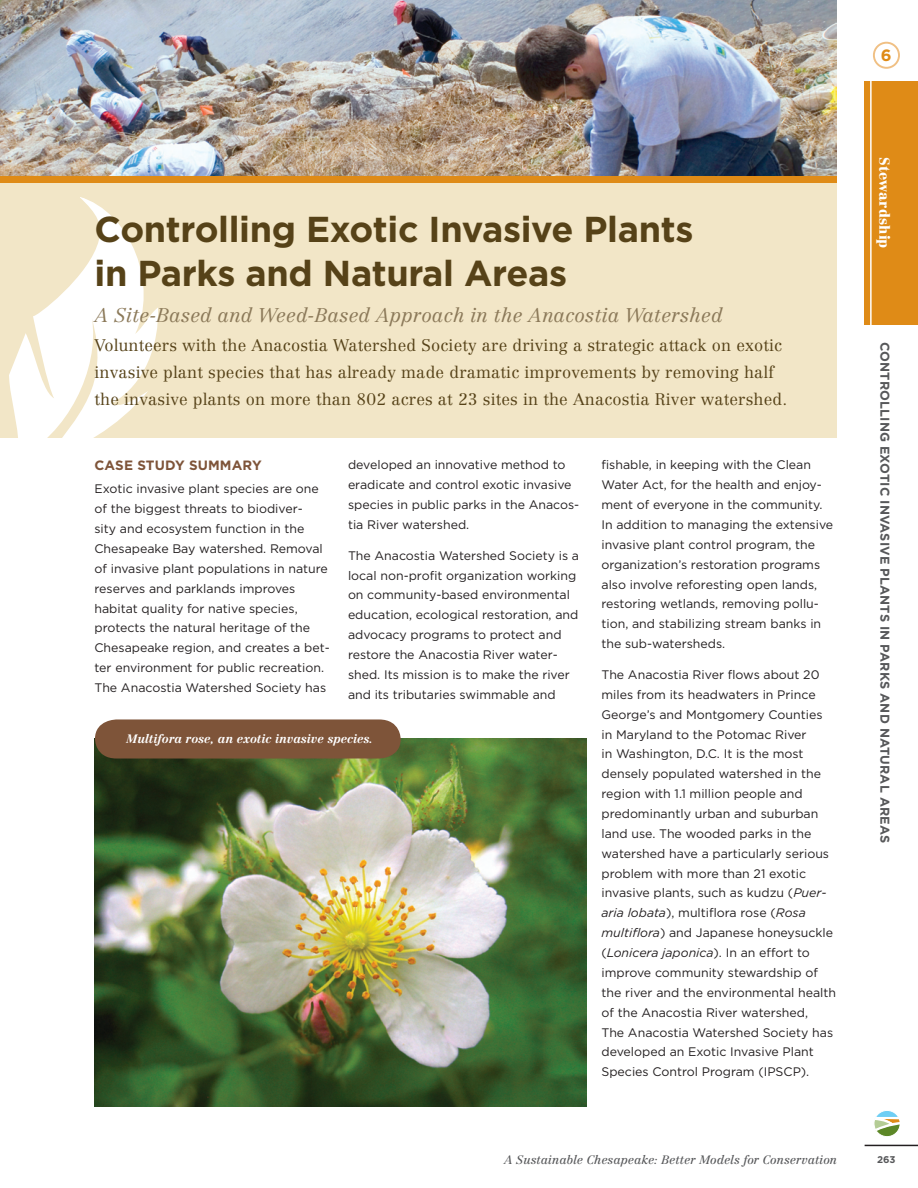
<style>
.page{position:relative;width:918px;height:1188px;background:#fff}
.page>*{position:absolute;margin:0;border:0;box-sizing:border-box;transform-origin:0 0}
.SectionTitle{font:700 36px/43.2px "Gotham";letter-spacing:-.01em;color:#564218}
.SectionTitle-SubText{font:italic 300 19.5px "Centennial";color:#8b7959}
.Pull_Quote{font:300 16.5px/27px "Centennial";letter-spacing:.01em;color:#564218}
.Paragraph_Sub_Sectio{font:700 16.35px "Gotham";color:#df8b17}
.ChapterName-OnTab{font:900 14.25px "Centennial";letter-spacing:.01em;color:#fff}
.Paragraph_Sub_Titles{font:700 13.5px "Gotham";letter-spacing:.01em;color:#7e5439}
.SectionName-OnTab{font:700 12.75px "Gotham";letter-spacing:.01em;color:#57585a}
.Paragraph_Style{font:12.3px/19.8px "Gotham";color:#231f20}
.Page_Footer{font:italic 12px "Centennial";color:#57585a}
.Photo_Caption{font:italic 700 12px "Centennial";color:#fff}
.Paragraph_Sub_Sectio-2{font:700 9.75px "Gotham";color:#57585a}
.s1{font-style:italic}
</style>
<div class="page">
<svg style="left:876px;top:1112px;width:24px;height:24px"></svg>
<div style="left:874px;top:1110px;width:26px;height:26px;border:1px solid #fff;border-radius:50%"></div>
<div style="left:865px;top:81px;width:53px;height:244px;background:#df8b17"></div>
<div style="left:873px;top:42px;width:27px;height:27px;border:2px solid #f0c084;border-radius:50%"></div>
<hr style="left:865px;top:1145px;width:53px;height:1px;background:#231f20">
<hr style="left:870px;top:69px;width:2px;height:269px;background:#fff">
<div style="left:0;top:176px;width:837px;height:262px;background:#f2e6c7"></div>
<svg style="left:9px;top:197px;width:149px;height:241px"></svg>
<div style="left:0;top:176px;width:837px;height:7px;background:#df8b17"></div>
<img style="left:0;top:0;width:837px;height:176px">
<img style="left:94px;top:738px;width:492px;height:369px">
<svg style="left:95px;top:719px;width:306px;height:40px;background:#7f583d"></svg>
<p class="SectionTitle" style="left:94px;top:207px;width:600px">Controlling Exotic I nvasive Plants in Parks and Natural Areas</p>
<p class="SectionTitle-SubText" style="left:94px;top:303px;width:630px">A Site-Based and Weed-Based Approach in the Anacostia Watershed</p>
<p class="Pull_Quote" style="left:94px;top:332px;width:694px">Volunteers with the Anacostia Watershed Society are driving a strategic attack on exotic invasive plant species that has already made dramatic improvements by removing half the invasive plants on more than 802 acres at 23 sites in the Anacostia River watershed.</p>
<p class="Paragraph_Sub_Titles" style="left:94px;top:458px;width:169px">Case Study Summary</p>
<p class="Paragraph_Style" style="left:94px;top:479px;width:237px">Exotic invasive plant species are one of the biggest threats to biodiver-<br>sity and ecosystem function in the Chesapeake Bay watershed. Removal of invasive plant populations in nature reserves and parklands improves habitat quality for native species, protects the natural heritage of the Chesapeake region, and creates a bet&shy;ter environment for public recreation.<br>The Anacostia Watershed Society has</p>
<p class="Paragraph_Style" style="left:348px;top:455px;width:233px">developed an innovative method to eradicate and control exotic invasive species in public parks in the Anacos&shy;tia River watershed.</p>
<p class="Paragraph_Style" style="left:348px;top:545px;width:233px">The Anacostia Watershed Society is a local non-profit organization working on community-based environmental education, ecological restoration, and advocacy programs to protect and restore the Anacostia River water&shy;shed. Its mission is to make the river and its tributaries swimmable and</p>
<p class="Photo_Caption" style="left:127px;top:731px;width:248px">Multifora rose, an exotic invasive species.</p>
<p class="Paragraph_Style" style="left:602px;top:455px;width:233px">fishable, in keeping with the Clean Water Act, for the health and enjoy&shy;ment of everyone in the community.<br>In addition to managing the extensive invasive plant control program, the organization’s restoration programs also involve reforesting open lands, restoring wetlands, removing pollu&shy;tion, and stabilizing stream banks in the sub-watersheds.</p>
<p class="Paragraph_Style" style="left:602px;top:664px;width:236px">The Anacostia River flows about 20 miles from its headwaters in Prince George’s and Montgomery Counties in Maryland to the Potomac River<br>in Washington, D.C. It is the most densely populated watershed in the region with 1.1 million people and predominantly urban and suburban land use. The wooded parks in the watershed have a particularly serious problem with more than 21 exotic invasive plants, such as kudzu (<span class="s1">Puer&shy;aria lobata</span>), multiflora rose (<span class="s1">Rosa multiflora</span>) and Japanese honeysuckle (<span class="s1">Lonicera japonica</span>). In an effort to improve community stewardship of the river and the environmental health of the Anacostia River watershed,<br>The Anacostia Watershed Society has developed an Exotic Invasive Plant Species Control Program (IPSCP).</p>
<p class="Page_Footer" style="left:504px;top:1153px;width:335px">A Sustainable Chesapeake: Better Models for Conservation</p>
<p class="Paragraph_Sub_Sectio" style="left:881px;top:46px;width:12px">6</p>
<p class="ChapterName-OnTab" style="left:894px;top:157px;width:93px;rotate:90deg">Stewardship</p>
<p class="SectionName-OnTab" style="left:892px;top:342px;width:503px;rotate:90deg">Controlling Exotic I nvasive Plants in Parks and Natural Areas</p>
<p class="Paragraph_Sub_Sectio-2" style="left:877px;top:1154px;width:20px">263</p>
</div>
